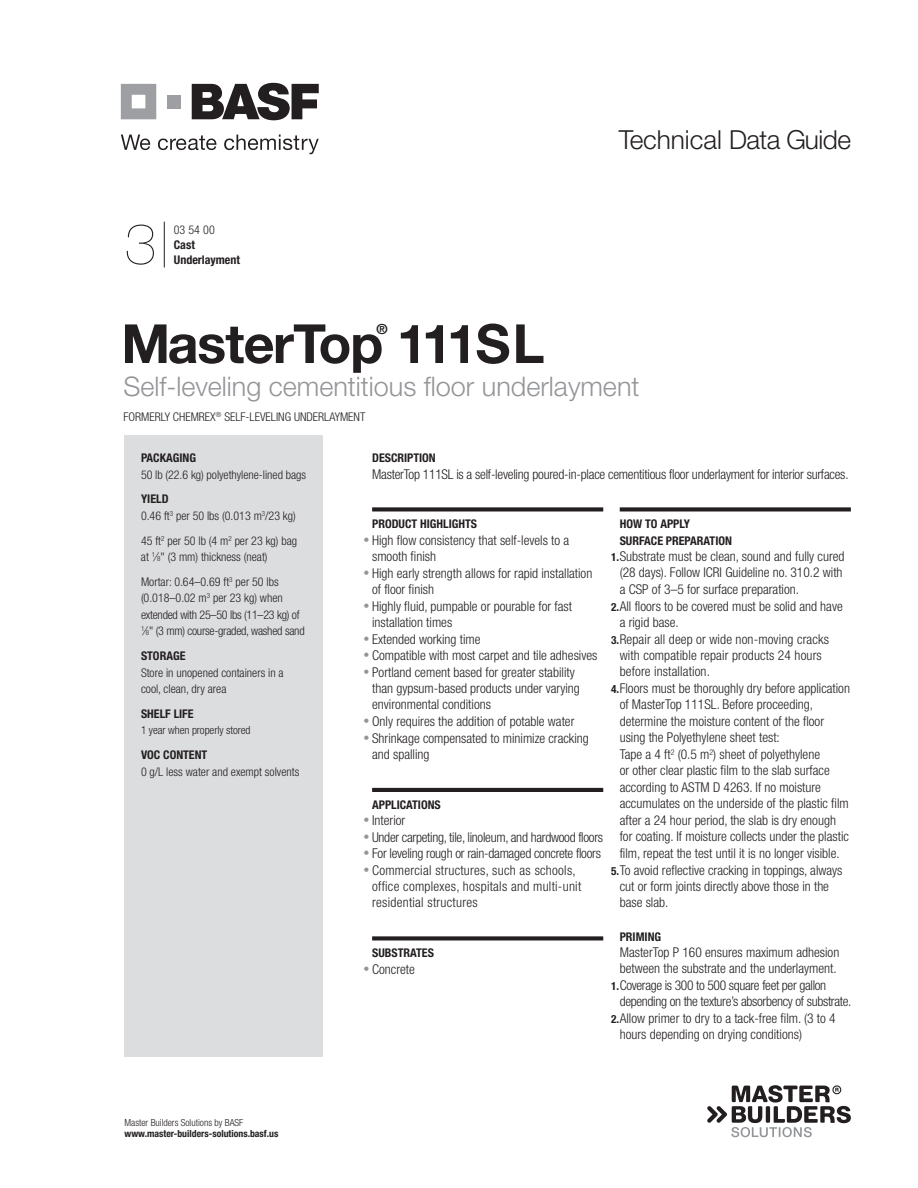
<style>
.page{position:relative;width:918px;height:1188px;background:#fff}
.page>*{position:absolute;margin:0;border:0;box-sizing:border-box;transform-origin:0 0}
.t1{font:200 57px "Helvetica Neue LT Std";color:#231f20}
.t2{font:700 54px "Helvetica Neue LT Std";letter-spacing:-.025em;color:#231f20}
.t3{font:300 27px "Helvetica Neue LT Std";color:#939598}
.t4{font:300 26.25px "Helvetica Neue LT Std";letter-spacing:-.015em;color:#231f20}
.t5{font:700 13.95px "Helvetica Neue LT Std";color:#231f20}
.t6{font:300 condensed 13.5px/16.5px "Helvetica Neue LT Std";color:#231f20}
.t7{font:300 condensed 13.5px/16.5px "Helvetica Neue LT Std";letter-spacing:.02em;color:#231f20}
.t8{font:300 condensed 13.5px "Helvetica Neue LT Std";letter-spacing:-.02em;color:#231f20}
.t9{font:300 condensed 13.5px "Helvetica Neue LT Std";letter-spacing:-.025em;color:#231f20}
.t10{font:300 condensed 12px/16.5px "Helvetica Neue LT Std";color:#231f20}
.t11{font:700 condensed 12px/16.5px "Helvetica Neue LT Std";color:#231f20}
.t12{font:300 condensed 12px/16.5px "Helvetica Neue LT Std";letter-spacing:-.02em;color:#231f20}
.t13{font:300 condensed 11.25px "Helvetica Neue LT Std";letter-spacing:-.005em;color:#231f20}
.t14{font:700 condensed 9.75px "Helvetica Neue LT Std";color:#231f20}
.t15{font:300 condensed 9.75px "Helvetica Neue LT Std";color:#231f20}
.s1{font-weight:700}
.s2{font-size:7.05px}
.s3{font-size:12px;color:#939598}
.s4{font-weight:700;font-size:11.25px}
</style>
<div class="page">
<div style="left:125px;top:435px;width:198px;height:621px;background:#dcdddf"></div>
<div style="left:372px;top:507px;width:231px;height:5px;background:#231f20"></div>
<div style="left:620px;top:507px;width:231px;height:5px;background:#231f20"></div>
<hr style="left:372px;top:788px;width:231px;height:4px;background:#231f20">
<div style="left:372px;top:936px;width:231px;height:5px;background:#231f20"></div>
<hr style="left:164px;top:222px;width:1px;height:45px;background:#231f20">
<svg style="left:707px;top:1085px;width:144px;height:52px"></svg>
<svg style="left:121px;top:84px;width:35px;height:35px"></svg>
<div style="left:167px;top:95px;width:14px;height:13px;background:#9d9fa2"></div>
<svg style="left:192px;top:83px;width:127px;height:37px"></svg>
<svg style="left:121px;top:135px;width:29px;height:15px"></svg>
<svg style="left:158px;top:135px;width:58px;height:15px"></svg>
<svg style="left:224px;top:135px;width:95px;height:19px"></svg>
<h1 class="t1" style="left:125px;top:211px;width:33px">3</h1>
<p class="t10" style="left:174px;top:221px;width:42px">03 54 00</p>
<p class="t11" style="left:174px;top:236px;width:23px">CAST</p>
<p class="t11" style="left:174px;top:251px;width:68px">UNDERLAYMENT</p>
<h2 class="t2" style="left:121px;top:310px;width:425px">MasterTop 111SL</h2>
<p class="t5" style="left:376px;top:320px;width:13px">®</p>
<h3 class="t4" style="left:619px;top:123px;width:234px">Technical Data Guide</h3>
<h3 class="t3" style="left:123px;top:370px;width:518px">Self-leveling cementitious floor underlayment</h3>
<p class="t10" style="left:123px;top:408px;width:13px">Formerl</p>
<p class="t10" style="left:165px;top:408px;width:16px">y chemre</p>
<p class="t10" style="left:210px;top:408px;width:21px">x<sup>®</sup> self</p>
<p class="t10" style="left:246px;top:408px;width:68px">-leveling underla</p>
<p class="t10" style="left:335px;top:408px;width:30px">yment</p>
<p class="t11" style="left:372px;top:449px;width:20px">DESCRIPTIO</p>
<p class="t11" style="left:429px;top:449px;width:8px">N</p>
<p class="t6" style="left:372px;top:465px;width:478px">MasterTop 111SL is a self-leveling poured-in-place cementitious floor underlayment for interior surfaces.</p>
<p class="t11" style="left:141px;top:449px;width:56px">PACKAGI NG</p>
<p class="t10" style="left:141px;top:466px;width:167px">50 lb (22.6 kg) polyethylene-lined bags</p>
<p class="t10" style="left:141px;top:491px;width:156px"><span class="s1">YIELD<br></span>0.46 ft<sup>3</sup> per 50 lbs (0.013 m<sup>3</sup>/23 kg)</p>
<p class="t10" style="left:141px;top:532px;width:158px">45 ft<sup>2</sup> per 50 lb (4 m<sup>2</sup> per 23 kg) bag at <sup>1</sup>⁄<span class="s2">8</span>" (3 mm) thickness (neat)</p>
<p class="t12" style="left:141px;top:573px;width:165px">Mortar: 0.64–0.69 ft<sup>3</sup> per 50 lbs (0.018–0.02 m<sup>3</sup> per 23 kg) when extended with 25–50 lbs (11–23 kg) of <sup>1</sup>⁄<span class="s2">8</span>" (3 mm) course-graded, washed sand</p>
<p class="t11" style="left:141px;top:647px;width:46px">STORAGE</p>
<p class="t10" style="left:141px;top:664px;width:144px">Store in unopened containers in a cool, clean, dry area</p>
<p class="t11" style="left:141px;top:705px;width:54px">SHELF LIFE</p>
<p class="t13" style="left:141px;top:724px;width:111px">1 year when properly stored</p>
<p class="t11" style="left:141px;top:746px;width:66px">VOC CONTENT</p>
<p class="t10" style="left:141px;top:763px;width:160px">0 g/L less water and exempt solvents</p>
<p class="t11" style="left:372px;top:515px;width:107px">PRODUCT HIGHLIGHTS</p>
<p class="t6" style="left:372px;top:531px;width:199px;text-indent:-9px"><span class="s3">•</span> High flow consistency that self-levels to a smooth finish</p>
<p class="t6" style="left:372px;top:564px;width:222px;text-indent:-9px"><span class="s3">•</span> High early strength allows for rapid installation of floor finish</p>
<p class="t6" style="left:372px;top:597px;width:201px;text-indent:-9px"><span class="s3">•</span> Highly fluid, pumpable or pourable for fast installation times</p>
<p class="t6" style="left:363px;top:630px;width:119px"><span class="s3">•</span> Extended working time</p>
<p class="t6" style="left:363px;top:647px;width:235px"><span class="s3">•</span> Compatible with most carpet and tile adhesives</p>
<p class="t6" style="left:372px;top:663px;width:209px;text-indent:-9px"><span class="s3">•</span> Portland cement based for greater stability than gypsum-based products under varying environmental conditions</p>
<p class="t6" style="left:363px;top:713px;width:212px"><span class="s3">•</span> Only requires the addition of potable water</p>
<p class="t6" style="left:372px;top:729px;width:218px;text-indent:-9px"><span class="s3">•</span> Shrinkage compensated to minimize cracking and spalling</p>
<p class="t11" style="left:620px;top:515px;width:114px">HOW TO APPLY<br>SURFACE PREPARATIO N</p>
<p class="t6" style="left:611px;top:548px;width:235px"><span class="s4">1.</span>Substrate must be clean, sound and fully cured</p>
<p class="t6" style="left:620px;top:564px;width:224px">(28 days). Follow ICRI Guideline no. 310.2 with</p>
<p class="t6" style="left:620px;top:581px;width:181px">a CSP of 3–5 for surface preparation.</p>
<p class="t6" style="left:611px;top:597px;width:233px"><span class="s4">2.</span>All floors to be covered must be solid and have</p>
<p class="t6" style="left:620px;top:614px;width:60px">a rigid base.</p>
<p class="t6" style="left:611px;top:630px;width:219px"><span class="s4">3.</span>Repair all deep or wide non-moving cracks</p>
<p class="t6" style="left:620px;top:647px;width:204px">with compatible repair products 24 hours</p>
<p class="t6" style="left:620px;top:663px;width:92px">before installation.</p>
<p class="t6" style="left:611px;top:680px;width:240px"><span class="s4">4.</span>Floors must be thoroughly dry before application</p>
<p class="t6" style="left:620px;top:696px;width:195px">of MasterTop 111SL. Before proceeding,</p>
<p class="t6" style="left:620px;top:713px;width:206px">determine the moisture content of the floor</p>
<p class="t6" style="left:620px;top:729px;width:162px">using the Polyethylene sheet test:</p>
<p class="t6" style="left:620px;top:746px;width:202px">Tape a 4 ft<sup>2</sup> (0.5 m<sup>2</sup>) sheet of polyethylene</p>
<p class="t6" style="left:620px;top:762px;width:212px">or other clear plastic film to the slab surface</p>
<p class="t6" style="left:620px;top:779px;width:203px">according to ASTM D 4263. If no moisture</p>
<p class="t6" style="left:620px;top:795px;width:231px">accumulates on the underside of the plastic film</p>
<p class="t6" style="left:620px;top:812px;width:218px">after a 24 hour period, the slab is dry enough</p>
<p class="t6" style="left:620px;top:828px;width:231px">for coating. If moisture collects under the plastic</p>
<p class="t6" style="left:620px;top:845px;width:221px">film, repeat the test until it is no longer visible.</p>
<p class="t6" style="left:611px;top:861px;width:233px"><span class="s4">5.</span>To avoid reflective cracking in toppings, always</p>
<p class="t6" style="left:620px;top:878px;width:211px">cut or form joints directly above those in the</p>
<p class="t6" style="left:620px;top:894px;width:50px">base slab.</p>
<p class="t11" style="left:620px;top:928px;width:42px">PRIMING</p>
<p class="t6" style="left:620px;top:944px;width:221px">MasterTop P 160 ensures maximum adhesion</p>
<p class="t6" style="left:620px;top:960px;width:218px">between the substrate and the underlayment.</p>
<p class="t9" style="left:611px;top:977px;width:217px"><span class="s4">1.</span>Coverage is 300 to 500 square feet per gallon</p>
<p class="t9" style="left:620px;top:994px;width:233px">depending on the texture’s absorbency of substrate.</p>
<p class="t6" style="left:611px;top:1010px;width:226px"><span class="s4">2.</span>Allow primer to dry to a tack-free film. (3 to 4</p>
<p class="t6" style="left:620px;top:1026px;width:184px">hours depending on drying conditions)</p>
<p class="t11" style="left:372px;top:796px;width:7px">APPLIC</p>
<p class="t11" style="left:406px;top:796px;width:35px">ATIONS</p>
<p class="t6" style="left:363px;top:812px;width:43px"><span class="s3">•</span> Interior</p>
<p class="t8" style="left:363px;top:829px;width:241px"><span class="s3">•</span> Under carpeting, tile, linoleum, and hardwood floors</p>
<p class="t8" style="left:363px;top:845px;width:239px"><span class="s3">•</span> For leveling rough or rain-damaged concrete floors</p>
<p class="t7" style="left:372px;top:861px;width:211px;text-indent:-9px"><span class="s3">•</span> Commercial structures, such as schools, office complexes, hospitals and multi-unit residential structures</p>
<p class="t11" style="left:372px;top:944px;width:63px">SUBSTRATES</p>
<p class="t6" style="left:363px;top:960px;width:53px"><span class="s3">•</span> Concrete</p>
<p class="t15" style="left:125px;top:1117px;width:120px">Master Builders Solutions by BASF</p>
<p class="t14" style="left:125px;top:1128px;width:155px">WWW.MASTER-BUILDERS-SOLUTIONS.BASF.US</p>
</div>
